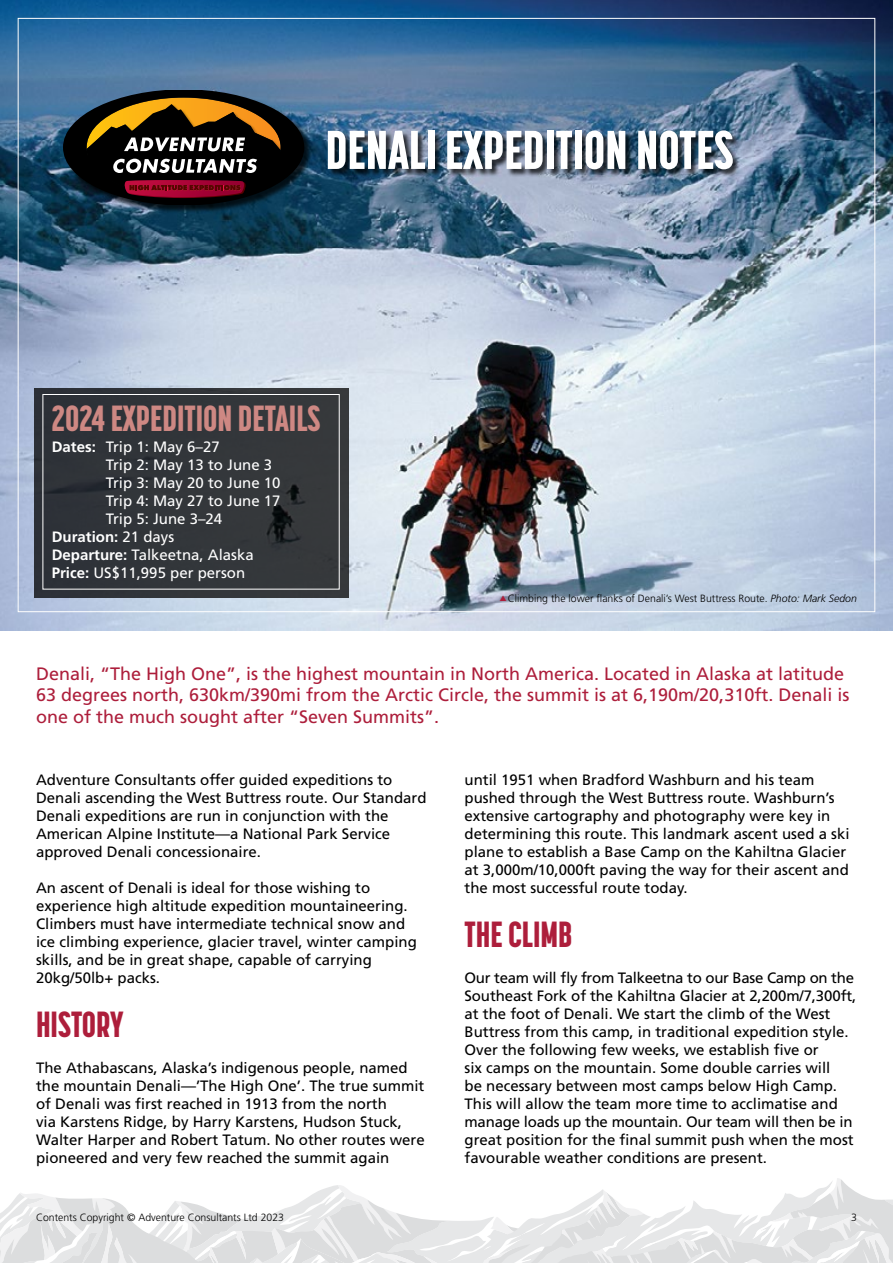
<style>
.page{position:relative;width:893px;height:1263px;background:#fff}
.page>*{position:absolute;margin:0;border:0;box-sizing:border-box;transform-origin:0 0}
.t1{font:800 54px "Korolev Compressed";color:#fff}
.t2{font:800 36px "Korolev Compressed";color:#ce8883}
.t3{font:800 36px "Korolev Compressed";color:#ad1e3b}
.t4{font:18px/21.6px "Frutiger LT Std";color:#ad1e3b}
.t5{font:15px/18px "Frutiger LT Std";color:#000}
.t6{font:15px "Frutiger LT Std";color:#fff}
.t7{font:700 15px "Frutiger LT Std";color:#fff}
.t8{font:300 10.5px "Frutiger LT Std";color:#000}
.s1{font-weight:700}
.s2{font-weight:400}
.s3{font-style:italic}
</style>
<div class="page">
<svg style="left:0;top:1178px;width:893px;height:85px"></svg>
<img style="left:0;top:0;width:893px;height:630px">
<div style="left:64px;top:91px;width:249px;height:122px;background:#000;opacity:.75"></div>
<svg style="left:63px;top:90px;width:241px;height:115px;background:#41362f"></svg>
<div style="left:329px;top:131px;width:411px;height:47px;background:#000;opacity:.75"></div>
<div style="left:34px;top:388px;width:315px;height:209px;background:#32363a"></div>
<div style="left:43px;top:394px;width:297px;height:195px;border:1px solid #fff"></div>
<svg style="left:500px;top:595px;width:6px;height:6px"></svg>
<h1 class="t1" style="left:326px;top:118px;width:409px">DENALI EXPEDITION NOTES</h1>
<h2 class="t2" style="left:52px;top:397px;width:270px">2024 EXPEDITION DETAILS</h2>
<p class="t6" style="left:52px;top:438px;width:169px"><span class="s1">Dates:</span> Trip 1: May 6–27</p>
<p class="t6" style="left:106px;top:456px;width:168px">Trip 2: May 13 to June 3</p>
<p class="t6" style="left:106px;top:474px;width:176px">Trip 3: May 20 to June 10</p>
<p class="t6" style="left:106px;top:492px;width:176px">Trip 4: May 27 to June 17</p>
<p class="t6" style="left:106px;top:510px;width:118px">Trip 5: June 3–24</p>
<p class="t7" style="left:52px;top:528px;width:124px">Duration: <span class="s2">21 days</span></p>
<p class="t6" style="left:52px;top:546px;width:204px"><span class="s1">Departure:</span> Talkeetna, Alaska</p>
<p class="t6" style="left:52px;top:564px;width:195px"><span class="s1">Price:</span> US$11,995 per person</p>
<p class="t8" style="left:508px;top:593px;width:351px">Climbing the lower flanks of Denali’s West Buttress Route. <span class="s3">Photo: Mark Sedon</span></p>
<p class="t4" style="left:36px;top:663px;width:815px">Denali, “The High One”, is the highest mountain in North America. Located in Alaska at latitude<br>63 degrees north, 630km/390mi from the Arctic Circle, the summit is at 6,190m/20,310ft. Denali is one of the much sought after “Seven Summits”.</p>
<p class="t5" style="left:36px;top:771px;width:392px">Adventure Consultants offer guided expeditions to Denali ascending the West Buttress route. Our Standard Denali expeditions are run in conjunction with the American Alpine Institute—a National Park Service approved Denali concessionaire.</p>
<p class="t5" style="left:36px;top:879px;width:382px">An ascent of Denali is ideal for those wishing to experience high altitude expedition mountaineering.<br>Climbers must have intermediate technical snow and ice climbing experience, glacier travel, winter camping skills, and be in great shape, capable of carrying 20kg/50lb+ packs.</p>
<h2 class="t3" style="left:36px;top:1004px;width:89px">HISTORY</h2>
<p class="t5" style="left:36px;top:1059px;width:390px">The Athabascans, Alaska’s indigenous people, named the mountain Denali—’The High One’. The true summit of Denali was first reached in 1913 from the north<br>via Karstens Ridge, by Harry Karstens, Hudson Stuck, Walter Harper and Robert Tatum. No other routes were pioneered and very few reached the summit again</p>
<p class="t5" style="left:464px;top:771px;width:387px">until 1951 when Bradford Washburn and his team pushed through the West Buttress route. Washburn’s extensive cartography and photography were key in determining this route. This landmark ascent used a ski plane to establish a Base Camp on the Kahiltna Glacier at 3,000m/10,000ft paving the way for their ascent and the most successful route today.</p>
<h2 class="t3" style="left:464px;top:914px;width:110px">THE CLIMB</h2>
<p class="t5" style="left:464px;top:969px;width:393px">Our team will fly from Talkeetna to our Base Camp on the Southeast Fork of the Kahiltna Glacier at 2,200m/7,300ft, at the foot of Denali. We start the climb of the West Buttress from this camp, in traditional expedition style.<br>Over the following few weeks, we establish five or<br>six camps on the mountain. Some double carries will<br>be necessary between most camps below High Camp.<br>This will allow the team more time to acclimatise and manage loads up the mountain. Our team will then be in great position for the final summit push when the most favourable weather conditions are present.</p>
<p class="t8" style="left:36px;top:1211px;width:250px">Contents Copyright © Adventure Consultants Ltd 2023</p>
<p class="t8" style="left:851px;top:1211px;width:7px">3</p>
</div>
